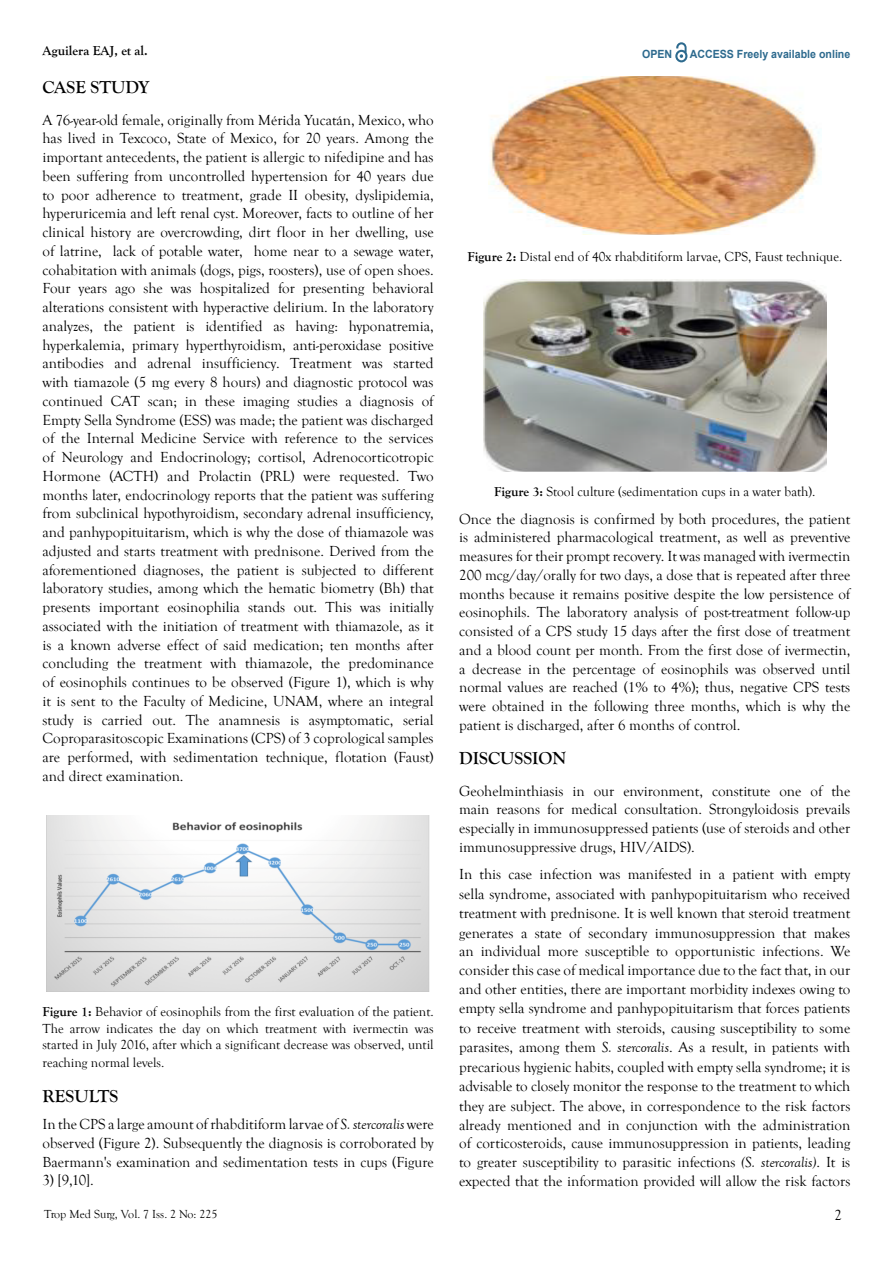
<style>
.page{position:relative;width:893px;height:1263px;background:#fff}
.page>*{position:absolute;margin:0;border:0;box-sizing:border-box;transform-origin:0 0}
.t1{font:700 18px "Goudy Old Style T";color:#000}
.t2{font:15px/18.8px "Goudy Old Style T";color:#000;text-align:justify}
.t3{font:13.5px/16.2px "Goudy Old Style T";color:#000;text-align:justify}
.t4{font:700 13.5px "Goudy Old Style T";color:#000}
.t5{font:12px "Goudy Old Style T";color:#000}
.t6{font:700 11.25px "Arial";color:#2d6a8e;scale:.94 1}
.s1{font-weight:700}
.s2{font-style:italic}
</style>
<div class="page">
<svg style="left:675px;top:43px;width:12px;height:19px"></svg>
<img style="left:47px;top:815px;width:383px;height:177px">
<img style="left:489px;top:77px;width:332px;height:157px">
<img style="left:484px;top:279px;width:342px;height:193px">
<p class="t4" style="left:43px;top:43px;width:107px">Aguilera EAJ, et al.</p>
<p class="t6" style="left:642px;top:47px;width:34px">OPEN</p>
<p class="t6" style="left:690px;top:46px;width:172px">ACCESS Freely available online</p>
<p class="t1" style="left:43px;top:77px;width:109px">CASE STUDY</p>
<p class="t2" style="left:43px;top:111px;width:393px">A 76-year-old female, originally from Mérida Yucatán, Mexico, who has lived in Texcoco, State of Mexico, for 20 years. Among the important antecedents, the patient is allergic to nifedipine and has been suffering from uncontrolled hypertension for 40 years due to poor adherence to treatment, grade II obesity, dyslipidemia, hyperuricemia and left renal cyst. Moreover, facts to outline of her clinical history are overcrowding, dirt floor in her dwelling, use of latrine, lack of potable water, home near to a sewage water, cohabitation with animals (dogs, pigs, roosters), use of open shoes.<br>Four years ago she was hospitalized for presenting behavioral alterations consistent with hyperactive delirium. In the laboratory analyzes, the patient is identified as having: hyponatremia, hyperkalemia, primary hyperthyroidism, anti-peroxidase positive antibodies and adrenal insufficiency. Treatment was started with tiamazole (5 mg every 8 hours) and diagnostic protocol was continued CAT scan; in these imaging studies a diagnosis of Empty Sella Syndrome (ESS) was made; the patient was discharged of the Internal Medicine Service with reference to the services of Neurology and Endocrinology; cortisol, Adrenocorticotropic Hormone (ACTH) and Prolactin (PRL) were requested. Two months later, endocrinology reports that the patient was suffering from subclinical hypothyroidism, secondary adrenal insufficiency, and panhypopituitarism, which is why the dose of thiamazole was adjusted and starts treatment with prednisone. Derived from the aforementioned diagnoses, the patient is subjected to different laboratory studies, among which the hematic biometry (Bh) that presents important eosinophilia stands out. This was initially associated with the initiation of treatment with thiamazole, as it is a known adverse effect of said medication; ten months after concluding the treatment with thiamazole, the predominance of eosinophils continues to be observed (Figure 1), which is why it is sent to the Faculty of Medicine, UNAM, where an integral study is carried out. The anamnesis is asymptomatic, serial Coproparasitoscopic Examinations (CPS) of 3 coprological samples are performed, with sedimentation technique, flotation (Faust) and direct examination.</p>
<p class="t3" style="left:43px;top:1004px;width:393px"><span class="s1">Figure 1:</span> Behavior of eosinophils from the first evaluation of the patient.<br>The arrow indicates the day on which treatment with ivermectin was started in July 2016, after which a significant decrease was observed, until</p>
<p class="t3" style="left:43px;top:1055px;width:123px">reaching normal levels.</p>
<p class="t1" style="left:43px;top:1086px;width:77px">RESULTS</p>
<p class="t2" style="left:42px;top:1115px;width:393px">In the CPS a large amount of rhabditiform larvae of <span class="s2">S. stercoralis</span> were observed (Figure 2). Subsequently the diagnosis is corroborated by Baermann's examination and sedimentation tests in cups (Figure</p>
<p class="t2" style="left:42px;top:1171px;width:53px">3) [9,10].</p>
<p class="t5" style="left:44px;top:1207px;width:174px">Trop Med Surg, Vol. 7 Iss. 2 No: 225</p>
<p class="t3" style="left:467px;top:249px;width:376px"><span class="s1">Figure 2:</span> Distal end of 40x rhabditiform larvae, CPS, Faust technique.</p>
<p class="t3" style="left:494px;top:484px;width:323px"><span class="s1">Figure 3:</span> Stool culture (sedimentation cups in a water bath).</p>
<p class="t2" style="left:459px;top:510px;width:393px">Once the diagnosis is confirmed by both procedures, the patient is administered pharmacological treatment, as well as preventive measures for their prompt recovery. It was managed with ivermectin 200 mcg/day/orally for two days, a dose that is repeated after three months because it remains positive despite the low persistence of eosinophils. The laboratory analysis of post-treatment follow-up consisted of a CPS study 15 days after the first dose of treatment and a blood count per month. From the first dose of ivermectin, a decrease in the percentage of eosinophils was observed until normal values are reached (1% to 4%); thus, negative CPS tests were obtained in the following three months, which is why the patient is discharged, after 6 months of control.</p>
<p class="t1" style="left:459px;top:748px;width:108px">DISCUSSION</p>
<p class="t2" style="left:459px;top:782px;width:393px">Geohelminthiasis in our environment, constitute one of the main reasons for medical consultation. Strongyloidosis prevails especially in immunosuppressed patients (use of steroids and other immunosuppressive drugs, HIV/AIDS).</p>
<p class="t2" style="left:459px;top:865px;width:393px;line-height:19.2px">In this case infection was manifested in a patient with empty sella syndrome, associated with panhypopituitarism who received treatment with prednisone. It is well known that steroid treatment generates a state of secondary immunosuppression that makes an individual more susceptible to opportunistic infections. We consider this case of medical importance due to the fact that, in our and other entities, there are important morbidity indexes owing to empty sella syndrome and panhypopituitarism that forces patients to receive treatment with steroids, causing susceptibility to some parasites, among them <span class="s2">S. stercoralis</span>. As a result, in patients with precarious hygienic habits, coupled with empty sella syndrome; it is advisable to closely monitor the response to the treatment to which they are subject. The above, in correspondence to the risk factors already mentioned and in conjunction with the administration of corticosteroids, cause immunosuppression in patients, leading to greater susceptibility to parasitic infections <span class="s2">(S. stercoralis)</span>. It is expected that the information provided will allow the risk factors</p>
<p class="t2" style="left:834px;top:1206px;width:9px">2</p>
</div>
